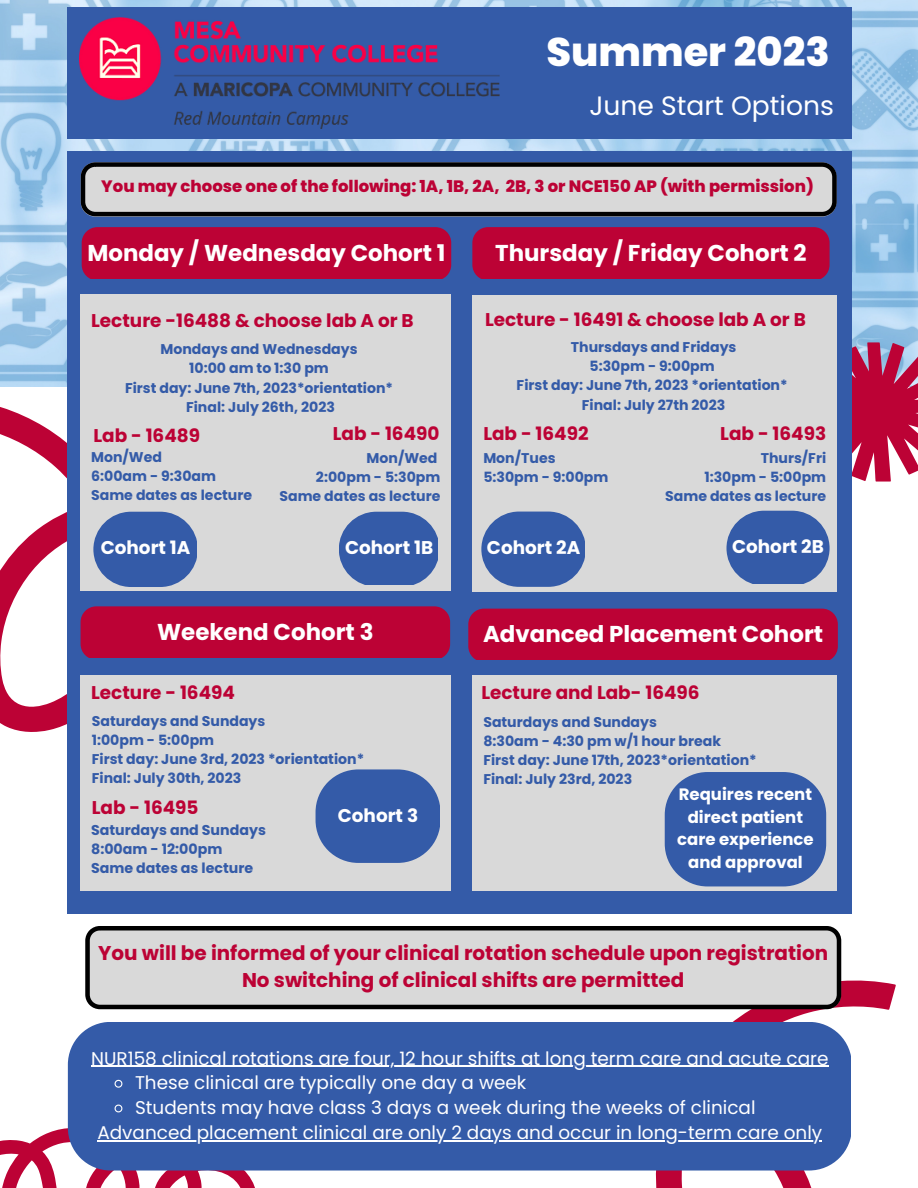
<style>
.page{position:relative;width:918px;height:1188px;background:#fff}
.page>*{position:absolute;margin:0;border:0;box-sizing:border-box;transform-origin:0 0}
.t1{font:800 39.9px "Poppins";color:#fff}
.t2{font:26.55px "Poppins";color:#fff}
.t3{font:700 22.95px "Poppins";color:#fff}
.t4{font:700 19.95px/27px "Poppins";color:#bc0235;text-align:center}
.t5{font:18.45px/24.8px "Poppins";color:#fff}
.t6{font:700 18.45px "Poppins";color:#bc0235}
.t7{font:700 18.45px "Poppins";color:#fff}
.t8{font:800 16.5px "Poppins";color:#bc0235}
.t9{font:700 16.5px/22.5px "Poppins";color:#fff;text-align:center}
.t10{font:700 14.25px/19.2px "Poppins";color:#345ba8}
.t11{font:700 14.1px/19.2px "Poppins";color:#345ba8}
</style>
<div class="page">
<svg style="left:0;top:397px;width:68px;height:336px"></svg>
<svg style="left:560px;top:980px;width:336px;height:208px"></svg>
<img style="left:0;top:0;width:918px;height:386px">
<svg style="left:852px;top:342px;width:66px;height:140px;background:#c0325e"></svg>
<div style="left:68px;top:152px;width:784px;height:762px;background:#345ba8"></div>
<div style="left:68px;top:7px;width:784px;height:132px;background:#345ba8"></div>
<svg style="left:0;top:1126px;width:255px;height:62px"></svg>
<img style="left:79px;top:18px;width:421px;height:110px">
<div style="left:81px;top:294px;width:370px;height:296px;background:#d9d9d9"></div>
<svg style="left:81px;top:162px;width:756px;height:55px;background:#b2b2b3"></svg>
<div style="left:472px;top:295px;width:365px;height:297px;background:#d9d9d9"></div>
<div style="left:472px;top:676px;width:365px;height:214px;background:#d9d9d9"></div>
<div style="left:81px;top:676px;width:370px;height:214px;background:#d9d9d9"></div>
<div style="left:82px;top:227px;width:369px;height:52px;background:#bc0235"></div>
<div style="left:472px;top:227px;width:358px;height:52px;background:#bc0235"></div>
<div style="left:93px;top:512px;width:104px;height:75px;background:#345ba8;border-radius:38px"></div>
<svg style="left:339px;top:512px;width:99px;height:73px;background:#4a6cae"></svg>
<svg style="left:316px;top:769px;width:124px;height:94px;background:#4a6bae"></svg>
<svg style="left:665px;top:772px;width:161px;height:114px;background:#4165ac"></svg>
<div style="left:68px;top:1022px;width:783px;height:149px;background:#345ba8"></div>
<svg style="left:114px;top:1079px;width:9px;height:10px"></svg>
<svg style="left:114px;top:1104px;width:9px;height:9px"></svg>
<hr style="left:91px;top:1066px;width:738px;height:1px;background:#fff">
<hr style="left:97px;top:1140px;width:725px;height:1px;background:#fff">
<svg style="left:85px;top:926px;width:756px;height:83px;background:#c0c0c0"></svg>
<div style="left:81px;top:606px;width:369px;height:52px;background:#bc0235"></div>
<div style="left:468px;top:609px;width:370px;height:51px;background:#bc0235"></div>
<div style="left:481px;top:512px;width:104px;height:75px;background:#345ba8;border-radius:38px"></div>
<svg style="left:726px;top:511px;width:104px;height:73px;background:#4d6eaf"></svg>
<h1 class="t1" style="left:546px;top:24px;width:285px">Summer 2023</h1>
<h2 class="t2" style="left:590px;top:87px;width:246px">June Start Options</h2>
<p class="t8" style="left:101px;top:175px;width:714px">You may choose one of the following: 1A, 1B, 2A, 2B, 3 or NCE150 AP (with permission)</p>
<h3 class="t3" style="left:87px;top:237px;width:360px">Monday / Wednesday Cohort 1</h3>
<h3 class="t3" style="left:495px;top:237px;width:313px">Thursday / Friday Cohort 2</h3>
<h3 class="t6" style="left:91px;top:308px;width:324px">Lecture -16488 &amp; choose lab A or B</h3>
<p class="t11" style="left:125px;top:340px;width:270px;text-align:center">Mondays and Wednesdays<br>10:00 am to 1:30 pm<br>First day: June 7th, 2023*orientation*<br>Final: July 26th, 2023</p>
<h3 class="t6" style="left:93px;top:423px;width:108px">Lab - 16489</h3>
<p class="t11" style="left:91px;top:447px;width:163px">Mon/Wed<br>6:00am - 9:30am<br>Same dates as lecture</p>
<h3 class="t6" style="left:333px;top:420px;width:108px">Lab - 16490</h3>
<p class="t11" style="left:279px;top:448px;width:163px;text-align:right">Mon/Wed<br>2:00pm - 5:30pm<br>Same dates as lecture</p>
<h3 class="t7" style="left:101px;top:535px;width:91px">Cohort 1A</h3>
<h3 class="t7" style="left:345px;top:535px;width:90px">Cohort 1B</h3>
<h3 class="t6" style="left:485px;top:307px;width:322px">Lecture - 16491 &amp; choose lab A or B</h3>
<p class="t11" style="left:517px;top:338px;width:273px;text-align:center">Thursdays and Fridays<br>5:30pm - 9:00pm<br>First day: June 7th, 2023 *orientation*<br>Final: July 27th 2023</p>
<h3 class="t6" style="left:483px;top:420px;width:107px">Lab - 16492</h3>
<h3 class="t6" style="left:720px;top:420px;width:107px">Lab - 16493</h3>
<p class="t11" style="left:483px;top:448px;width:127px">Mon/Tues<br>5:30pm - 9:00pm</p>
<p class="t11" style="left:665px;top:448px;width:163px;text-align:right">Thurs/Fri<br>1:30pm - 5:00pm<br>Same dates as lecture</p>
<h3 class="t7" style="left:487px;top:535px;width:95px">Cohort 2A</h3>
<h3 class="t7" style="left:732px;top:534px;width:93px">Cohort 2B</h3>
<h3 class="t3" style="left:157px;top:616px;width:218px">Weekend Cohort 3</h3>
<h3 class="t3" style="left:483px;top:618px;width:342px">Advanced Placement Cohort</h3>
<h3 class="t6" style="left:91px;top:679px;width:145px">Lecture - 16494</h3>
<p class="t11" style="left:92px;top:711px;width:274px">Saturdays and Sundays<br>1:00pm - 5:00pm<br>First day: June 3rd, 2023 *orientation*<br>Final: July 30th, 2023</p>
<h3 class="t6" style="left:92px;top:794px;width:108px">Lab - 16495</h3>
<h3 class="t7" style="left:338px;top:803px;width:82px">Cohort 3</h3>
<p class="t10" style="left:91px;top:820px;width:176px">Saturdays and Sundays<br>8:00am - 12:00pm<br>Same dates as lecture</p>
<h3 class="t6" style="left:481px;top:679px;width:220px">Lecture and Lab- 16496</h3>
<p class="t11" style="left:483px;top:712px;width:275px">Saturdays and Sundays<br>8:30am - 4:30 pm w/1 hour break<br>First day: June 17th, 2023*orientation*<br>Final: July 23rd, 2023</p>
<p class="t9" style="left:677px;top:783px;width:138px">Requires recent direct patient care experience and approval</p>
<h3 class="t4" style="left:98px;top:939px;width:731px">You will be informed of your clinical rotation schedule upon registration<br>No switching of clinical shifts are permitted</h3>
<h3 class="t5" style="left:91px;top:1046px;width:739px">NUR158 clinical rotations are four, 12 hour shifts at long term care and acute care</h3>
<h3 class="t5" style="left:135px;top:1071px;width:622px">These clinical are typically one day a week<br>Students may have class 3 days a week during the weeks of clinical</h3>
<h3 class="t5" style="left:97px;top:1120px;width:726px">Advanced placement clinical are only 2 days and occur in long-term care only</h3>
</div>
